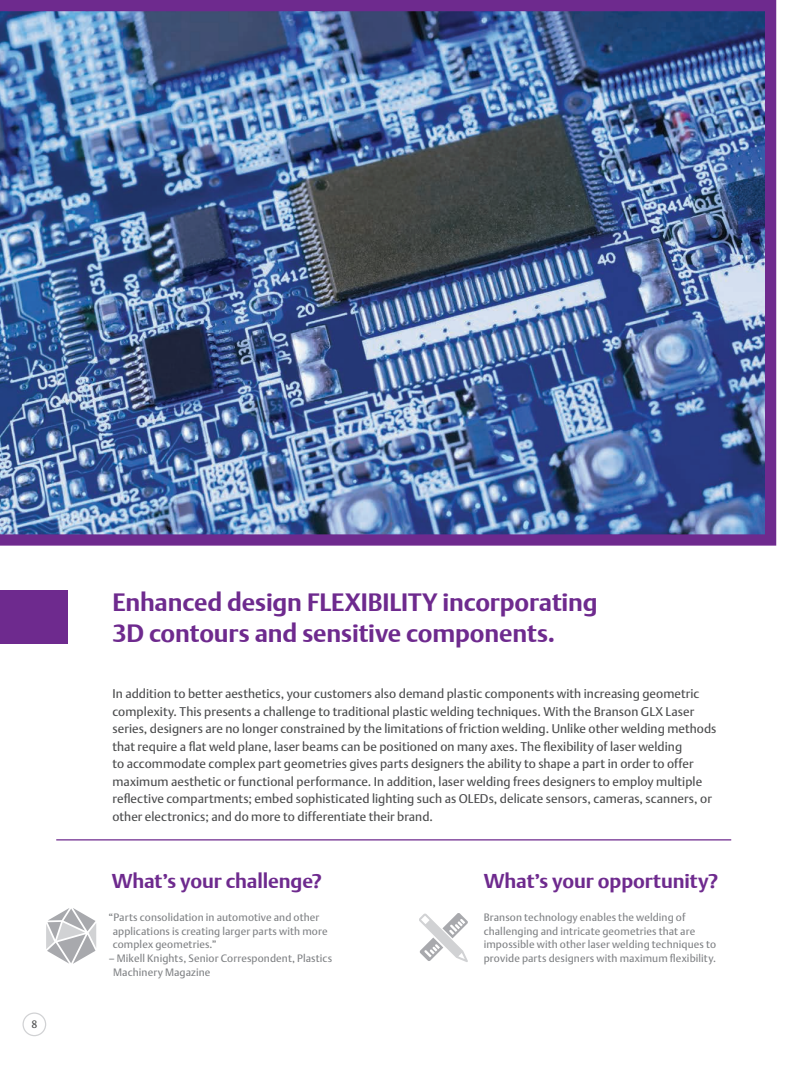
<style>
.page{position:relative;width:810px;height:1080px;background:#fff}
.page>*{position:absolute;margin:0;border:0;box-sizing:border-box;transform-origin:0 0}
.t1{font:700 25px/31.2px "DTL Argo T";letter-spacing:-.005em;color:#6e2a8e}
.t2{font:700 20px "DTL Argo T";letter-spacing:-.005em;color:#6e2a8e}
.t3{font:12.5px/17.5px "DTL Argo T";letter-spacing:.005em;color:#4b4c4d}
.t4{font:10.62px/13.8px "DTL Argo T";letter-spacing:.01em;color:#808285}
.t5{font:10.62px "DTL Argo T";color:#4b4c4d}
</style>
<div class="page">
<div style="left:22px;top:1012px;width:24px;height:24px;border:1px solid #d1d2d4;border-radius:50%"></div>
<div style="left:0;top:591px;width:68px;height:53px;background:#6e2a8e"></div>
<img style="left:0;top:0;width:776px;height:546px">
<svg style="left:46px;top:908px;width:50px;height:56px"></svg>
<svg style="left:419px;top:913px;width:49px;height:49px"></svg>
<hr style="left:56px;top:839px;width:675px;height:1px;background:#6e2a8e">
<p class="t5" style="left:31px;top:1018px;width:7px">8</p>
<h1 class="t1" style="left:112px;top:587px;width:487px">Enhanced design FLEXIBILITY incorporating<br>3D contours and sensitive components.</h1>
<p class="t3" style="left:112px;top:685px;width:606px">In addition to better aesthetics, your customers also demand plastic components with increasing geometric complexity. This presents a challenge to traditional plastic welding techniques. With the Branson GLX Laser series, designers are no longer constrained by the limitations of friction welding. Unlike other welding methods that require a flat weld plane, laser beams can be positioned on many axes. The flexibility of laser welding<br>to accommodate complex part geometries gives parts designers the ability to shape a part in order to offer maximum aesthetic or functional performance. In addition, laser welding frees designers to employ multiple reflective compartments; embed sophisticated lighting such as OLEDs, delicate sensors, cameras, scanners, or other electronics; and do more to differentiate their brand.</p>
<h2 class="t2" style="left:112px;top:870px;width:212px">What’s your challenge?</h2>
<p class="t4" style="left:113px;top:910px;width:216px;text-indent:-4px">“Parts consolidation in automotive and other applications is creating larger parts with more complex geometries.”</p>
<p class="t4" style="left:113px;top:952px;width:221px;text-indent:-4px">– Mikell Knights, Senior Correspondent, Plastics<br>Machinery Magazine</p>
<h2 class="t2" style="left:484px;top:870px;width:236px">What’s your opportunity?</h2>
<p class="t4" style="left:484px;top:910px;width:234px">Branson technology enables the welding of challenging and intricate geometries that are impossible with other laser welding techniques to provide parts designers with maximum flexibility.</p>
</div>
